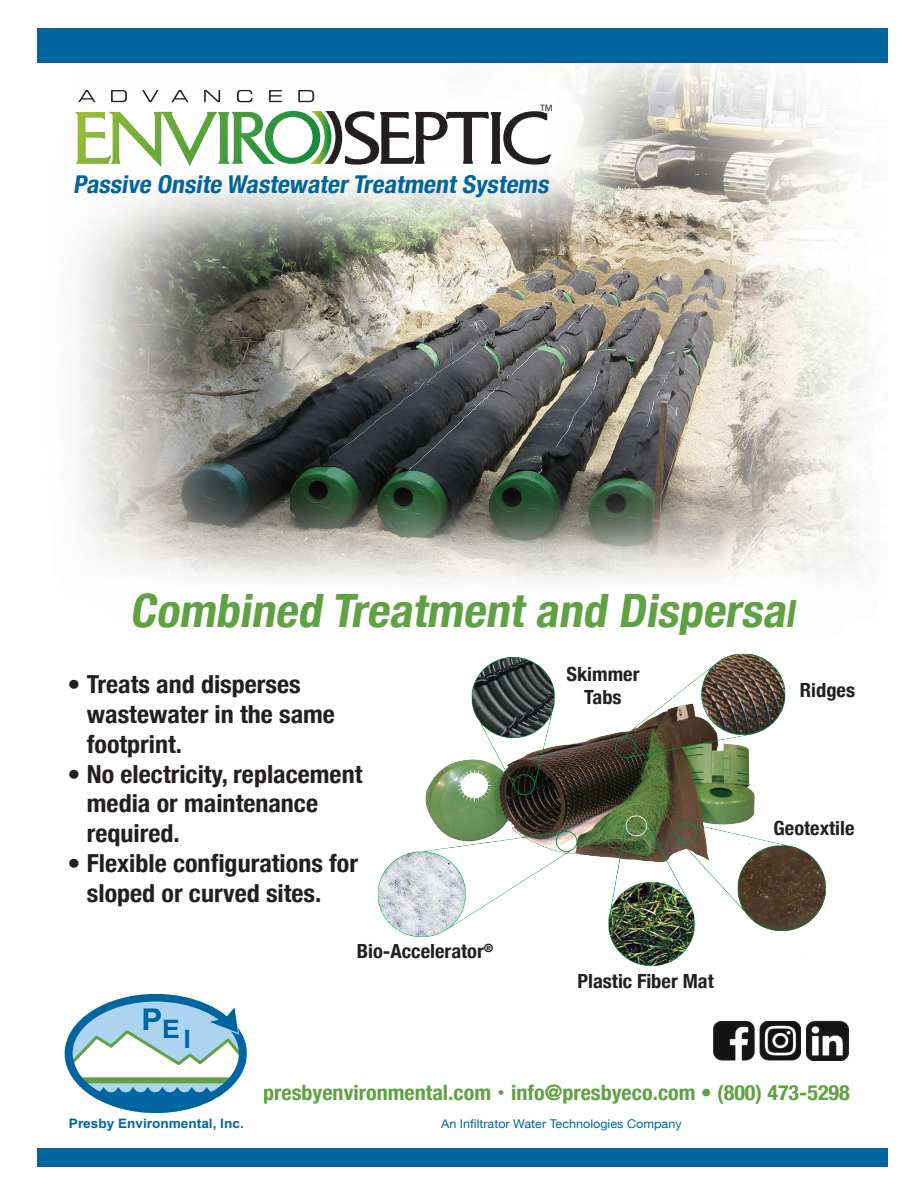
<style>
.page{position:relative;width:918px;height:1188px;background:#fff}
.page>*{position:absolute;margin:0;border:0;box-sizing:border-box;transform-origin:0 0}
.t1{font:italic 700 condensed 45.9px "Helvetica Neue";color:#60a143;scale:1.05 1}
.t2{font:700 25.35px "Arial";color:#00659e;scale:1.05 1}
.t3{font:700 condensed 24.9px/29.8px "Helvetica Neue";color:#231f20;scale:1.05 1}
.t4{font:italic 700 condensed 24.6px "Helvetica Neue";color:#00659e;scale:1.05 1}
.t5{font:700 condensed 21.15px "Helvetica Neue";color:#60a143;scale:1.05 1}
.t6{font:700 condensed 19.5px/23.4px "Helvetica Neue";color:#231f20;text-align:center;scale:1.05 1}
.t7{font:700 13.05px "Arial";color:#0065a4;scale:1.05 1}
.t8{font:12px "Helvetica Neue";color:#00659e;scale:1.05 1}
.t9{font:9.3px "Myriad Pro";color:#231f20;scale:1.05 1}
.s1{font-size:37.65px}
.s2{font-weight:400;font-stretch:normal}
</style>
<div class="page">
<img style="left:76px;top:63px;width:795px;height:415px">
<img style="left:76px;top:63px;width:610px;height:231px">
<svg style="left:75px;top:111px;width:476px;height:56px"></svg>
<svg style="left:78px;top:90px;width:18px;height:12px"></svg>
<svg style="left:111px;top:90px;width:16px;height:12px"></svg>
<svg style="left:142px;top:90px;width:17px;height:12px"></svg>
<svg style="left:171px;top:90px;width:18px;height:12px"></svg>
<svg style="left:204px;top:90px;width:16px;height:12px"></svg>
<svg style="left:237px;top:90px;width:15px;height:12px"></svg>
<svg style="left:269px;top:90px;width:13px;height:12px"></svg>
<svg style="left:298px;top:90px;width:16px;height:12px"></svg>
<div style="left:37px;top:1149px;width:851px;height:18px;background:#00659e"></div>
<img style="left:714px;top:1021px;width:87px;height:39px">
<img style="left:806px;top:1021px;width:43px;height:40px">
<svg style="left:64px;top:993px;width:183px;height:121px"></svg>
<svg style="left:80px;top:478px;width:789px;height:106px"></svg>
<div style="left:37px;top:28px;width:851px;height:35px;background:#00659e"></div>
<img style="left:377px;top:653px;width:449px;height:313px">
<p class="t9" style="left:540px;top:102px;width:14px">TM</p>
<p class="t4" style="left:73px;top:164px;width:460px">Passive Onsite WastewaterTreatmentSystems</p>
<p class="t1" style="left:130px;top:573px;width:643px">Combined Treatmentand Dispersa<span class="s1">l</span></p>
<p class="t3" style="left:87px;top:668px;width:238px;text-indent:-20px">• Treats and disperses wastewater in the same footprint.</p>
<p class="t3" style="left:87px;top:757px;width:264px;text-indent:-20px">• No electricity, replacement media or maintenance required.</p>
<p class="t3" style="left:87px;top:847px;width:260px;text-indent:-20px">• Flexible configurations for sloped or curved sites.</p>
<p class="t6" style="left:566px;top:661px;width:71px">Skimmer<br>Tabs</p>
<p class="t6" style="left:800px;top:677px;width:54px">Ridges</p>
<p class="t6" style="left:774px;top:815px;width:79px">Geotextile</p>
<p class="t2" style="left:142px;top:1017px;width:48px"><sup>P</sup>EI</p>
<p class="t7" style="left:69px;top:1115px;width:168px">Presby Environmental, Inc.</p>
<p class="t6" style="left:357px;top:938px;width:132px">Bio-Accelerator<sup>®</sup></p>
<p class="t6" style="left:578px;top:968px;width:131px">Plastic Fiber Mat</p>
<p class="t5" style="left:263px;top:1075px;width:560px">presbyenvironmental.com <span class="s2">•</span> info@presbyeco.com • (800) 473-5298</p>
<p class="t8" style="left:441px;top:1115px;width:231px">An Infiltrator Water Technologies Company</p>
</div>
